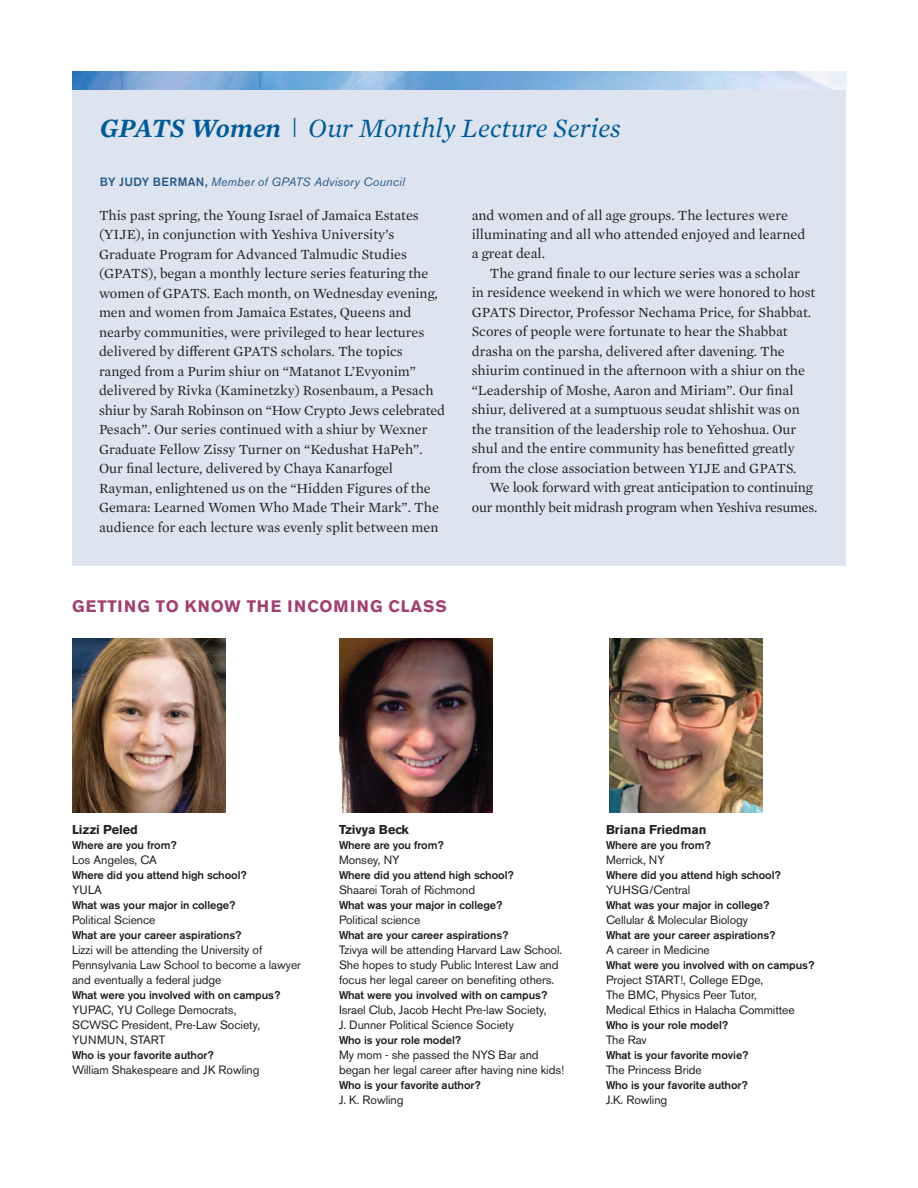
<style>
.page{position:relative;width:918px;height:1188px;background:#fff}
.page>*{position:absolute;margin:0;border:0;box-sizing:border-box;transform-origin:0 0}
.hd3{font:italic 27px "Mercury Text G1";color:#005a97}
.Body_text{font:700 16.5px "Akzidenz Grotesk BE";letter-spacing:.07em;color:#a14170}
.Body_text-2{font:14.25px/19.5px "Mercury Text G1";color:#231f20}
.txt_A{font:700 12.75px "Akzidenz Grotesk BE";letter-spacing:-.005em;color:#231f20}
.Body_text-3{font:12px/15px "Akzidenz Grotesk BE";letter-spacing:-.005em;color:#231f20}
.hd1{font:italic 12px "Akzidenz Grotesk BE";letter-spacing:.015em;color:#265988}
.txt_B{font:500 11.25px "Akzidenz Grotesk BE";letter-spacing:-.005em;color:#231f20}
.s1{font-weight:600}
.s2{font-family:"Akzidenz Grotesk BE";font-weight:300;font-style:normal;font-stretch:condensed}
.s3{font-weight:500;font-style:normal}
</style>
<div class="page">
<div style="left:72px;top:72px;width:774px;height:493px;background:#dde4f0"></div>
<img style="left:72px;top:639px;width:153px;height:174px">
<img style="left:340px;top:639px;width:153px;height:174px">
<img style="left:609px;top:639px;width:153px;height:174px">
<img style="left:72px;top:72px;width:774px;height:18px">
<p class="hd3" style="left:100px;top:108px;width:523px"><span class="s1">GPATS Women</span> <span class="s2">I</span> Our Monthly Lecture Series</p>
<p class="hd1" style="left:100px;top:175px;width:306px"><span class="s3">BY JUDY BERMAN,</span> Member of GPATS Advisory Council</p>
<p class="Body_text-2" style="left:99px;top:205px;width:348px">This past spring, the Young Israel of Jamaica Estates (YIJE), in conjunction with Yeshiva University’s Graduate Program for Advanced Talmudic Studies (GPATS), began a monthly lecture series featuring the women of GPATS. Each month, on Wednesday evening, men and women from Jamaica Estates, Queens and nearby communities, were privileged to hear lectures delivered by different GPATS scholars. The topics ranged from a Purim shiur on “Matanot L’Evyonim” delivered by Rivka (Kaminetzky) Rosenbaum, a Pesach shiur by Sarah Robinson on “How Crypto Jews celebrated Pesach”. Our series continued with a shiur by Wexner Graduate Fellow Zissy Turner on “Kedushat HaPeh”.<br>Our final lecture, delivered by Chaya Kanarfogel Rayman, enlightened us on the “Hidden Figures of the Gemara: Learned Women Who Made Their Mark”. The audience for each lecture was evenly split between men</p>
<p class="Body_text-2" style="left:472px;top:204px;width:335px">and women and of all age groups. The lectures were illuminating and all who attended enjoyed and learned a great deal.</p>
<p class="Body_text-2" style="left:472px;top:263px;width:345px;text-indent:18px">The grand finale to our lecture series was a scholar in residence weekend in which we were honored to host GPATS Director, Professor Nechama Price, for Shabbat.<br>Scores of people were fortunate to hear the Shabbat drasha on the parsha, delivered after davening. The shiurim continued in the afternoon with a shiur on the “Leadership of Moshe, Aaron and Miriam”. Our final shiur, delivered at a sumptuous seudat shlishit was on the transition of the leadership role to Yehoshua. Our shul and the entire community has benefitted greatly from the close association between YIJE and GPATS.</p>
<p class="Body_text-2" style="left:472px;top:477px;width:347px;text-indent:18px">We look forward with great anticipation to continuing our monthly beit midrash program when Yeshiva resumes.</p>
<p class="Body_text" style="left:72px;top:596px;width:376px">GETTING TO KNOW THE INCOMING CLASS</p>
<p class="txt_A" style="left:72px;top:822px;width:67px">Lizzi Peled</p>
<p class="txt_B" style="left:72px;top:838px;width:106px">Where are you from?</p>
<p class="Body_text-3" style="left:72px;top:853px;width:86px">Los Angeles, CA</p>
<p class="txt_B" style="left:72px;top:868px;width:176px">Where did you attend high school?</p>
<p class="Body_text-3" style="left:72px;top:883px;width:32px">YULA</p>
<p class="txt_B" style="left:72px;top:898px;width:165px">What was your major in college?</p>
<p class="Body_text-3" style="left:72px;top:913px;width:85px">Political Science</p>
<p class="txt_B" style="left:72px;top:928px;width:171px">What are your career aspirations?</p>
<p class="Body_text-3" style="left:72px;top:943px;width:231px">Lizzi will be attending the University of<br>Pennsylvania Law School to become a lawyer and eventually a federal judge</p>
<p class="txt_B" style="left:72px;top:988px;width:210px">What were you involved with on campus?</p>
<p class="Body_text-3" style="left:72px;top:1003px;width:190px">YUPAC, YU College Democrats,<br>SCWSC President, Pre-Law Society,<br>YUNMUN, START</p>
<p class="txt_B" style="left:72px;top:1048px;width:143px">Who is your favorite author?</p>
<p class="Body_text-3" style="left:72px;top:1063px;width:189px">William Shakespeare and JK Rowling</p>
<p class="txt_A" style="left:339px;top:822px;width:72px">Tzivya Beck</p>
<p class="txt_B" style="left:339px;top:838px;width:106px">Where are you from?</p>
<p class="Body_text-3" style="left:339px;top:853px;width:62px">Monsey, NY</p>
<p class="txt_B" style="left:339px;top:868px;width:176px">Where did you attend high school?</p>
<p class="Body_text-3" style="left:339px;top:883px;width:138px">Shaarei Torah of Richmond</p>
<p class="txt_B" style="left:339px;top:898px;width:165px">What was your major in college?</p>
<p class="Body_text-3" style="left:339px;top:913px;width:83px">Political science</p>
<p class="txt_B" style="left:339px;top:928px;width:171px">What are your career aspirations?</p>
<p class="Body_text-3" style="left:339px;top:943px;width:225px">Tzivya will be attending Harvard Law School.<br>She hopes to study Public Interest Law and focus her legal career on benefiting others.</p>
<p class="txt_B" style="left:339px;top:988px;width:210px">What were you involved with on campus?</p>
<p class="Body_text-3" style="left:339px;top:1003px;width:209px">Israel Club, Jacob Hecht Pre-law Society,<br>J. Dunner Political Science Society</p>
<p class="txt_B" style="left:339px;top:1033px;width:124px">Who is your role model?</p>
<p class="Body_text-3" style="left:339px;top:1048px;width:227px">My mom - she passed the NYS Bar and began her legal career after having nine kids!</p>
<p class="txt_B" style="left:339px;top:1078px;width:143px">Who is your favorite author?</p>
<p class="Body_text-3" style="left:339px;top:1093px;width:66px">J. K. Rowling</p>
<p class="txt_A" style="left:606px;top:822px;width:102px">Briana Friedman</p>
<p class="txt_B" style="left:606px;top:838px;width:106px">Where are you from?</p>
<p class="Body_text-3" style="left:606px;top:853px;width:60px">Merrick, NY</p>
<p class="txt_B" style="left:606px;top:868px;width:176px">Where did you attend high school?</p>
<p class="Body_text-3" style="left:606px;top:883px;width:86px">YUHSG/Central</p>
<p class="txt_B" style="left:606px;top:898px;width:165px">What was your major in college?</p>
<p class="Body_text-3" style="left:606px;top:913px;width:144px">Cellular &amp; Molecular Biology</p>
<p class="txt_B" style="left:606px;top:928px;width:171px">What are your career aspirations?</p>
<p class="Body_text-3" style="left:606px;top:943px;width:105px">A career in Medicine</p>
<p class="txt_B" style="left:606px;top:958px;width:210px">What were you involved with on campus?</p>
<p class="Body_text-3" style="left:606px;top:973px;width:190px">Project START!, College EDge,<br>The BMC, Physics Peer Tutor,<br>Medical Ethics in Halacha Committee</p>
<p class="txt_B" style="left:606px;top:1018px;width:124px">Who is your role model?</p>
<p class="Body_text-3" style="left:606px;top:1033px;width:42px">The Rav</p>
<p class="txt_B" style="left:606px;top:1048px;width:144px">What is your favorite movie?</p>
<p class="Body_text-3" style="left:606px;top:1063px;width:97px">The Princess Bride</p>
<p class="txt_B" style="left:606px;top:1078px;width:143px">Who is your favorite author?</p>
<p class="Body_text-3" style="left:606px;top:1093px;width:63px">J.K. Rowling</p>
</div>
